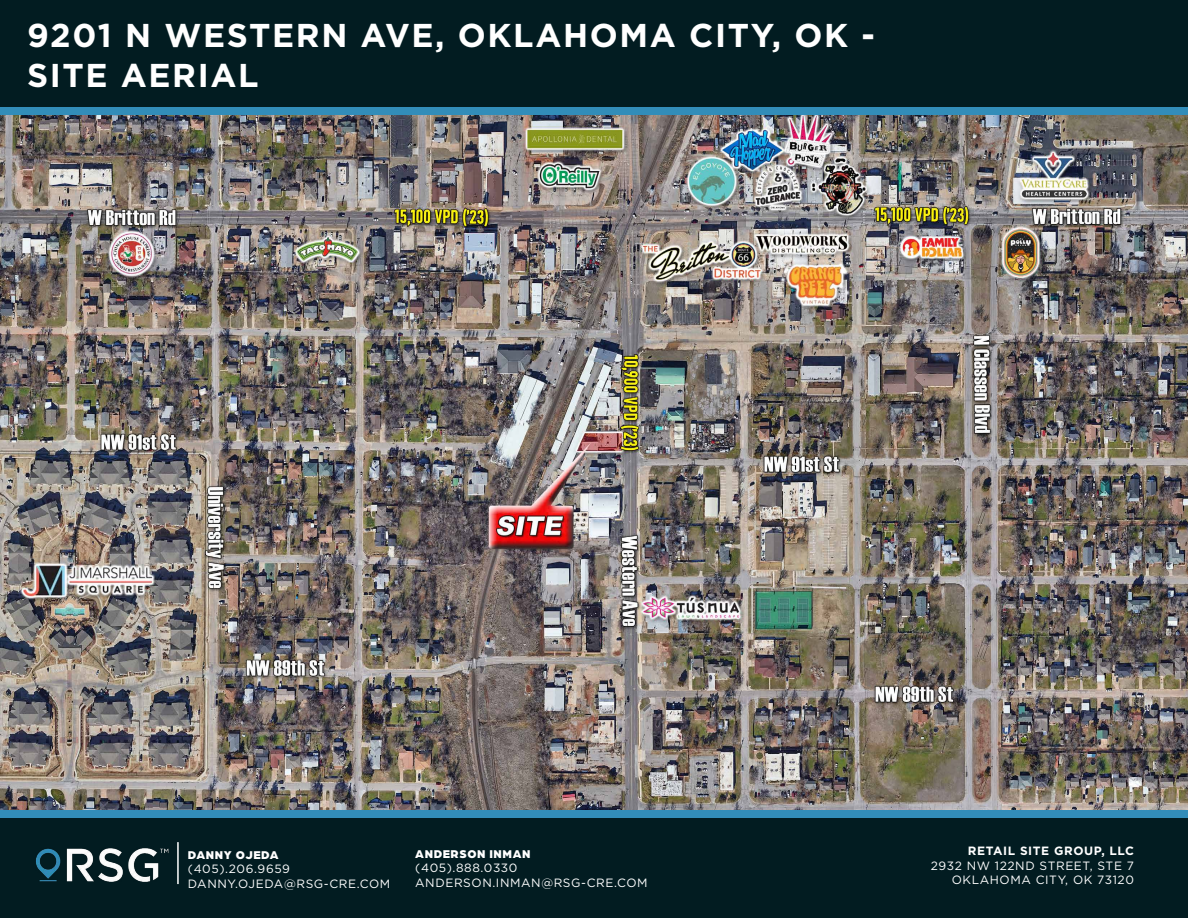
<style>
.page{position:relative;width:1188px;height:918px;background:#fff}
.page>*{position:absolute;margin:0;border:0;box-sizing:border-box;transform-origin:0 0}
.t1{font:700 33px/39.6px "Gotham";letter-spacing:.05em;color:#fff}
.t2{font:12px/14.4px "Gotham";letter-spacing:.05em;color:#fff}
.t3{font:900 12px "Arboria";letter-spacing:.05em;color:#fff}
.t4{font:700 12px "Gotham";letter-spacing:.05em;color:#fff}
</style>
<div class="page">
<div style="left:0;top:0;width:1188px;height:107px;background:#021c21"></div>
<div style="left:0;top:817px;width:1188px;height:101px;background:#021c21"></div>
<div style="left:0;top:107px;width:1188px;height:8px;background:#328db9"></div>
<div style="left:0;top:810px;width:1188px;height:7px;background:#328db9"></div>
<hr style="left:177px;top:842px;width:2px;height:42px;background:#fff">
<img style="left:36px;top:848px;width:133px;height:34px">
<img style="left:0;top:116px;width:1188px;height:694px">
<h1 class="t1" style="left:27px;top:16px;width:849px">9201 N WESTERN AVE, OKLAHOMA CITY, OK -<br>SITE AERIAL</h1>
<p class="t3" style="left:188px;top:846px;width:92px">DANNY OJEDA</p>
<p class="t2" style="left:188px;top:861px;width:204px">(405).206.9659<br>DANNY.OJEDA@RSG-CRE.COM</p>
<p class="t3" style="left:415px;top:845px;width:117px">ANDERSON INMAN</p>
<p class="t2" style="left:415px;top:860px;width:234px">(405).888.0330<br>ANDERSON.INMAN@RSG-CRE.COM</p>
<p class="t4" style="left:968px;top:843px;width:168px">RETAIL SITE GROUP, LLC</p>
<p class="t2" style="left:931px;top:858px;width:205px;text-align:right">2932 NW 122ND STREET, STE 7<br>OKLAHOMA CITY, OK 73120</p>
</div>
